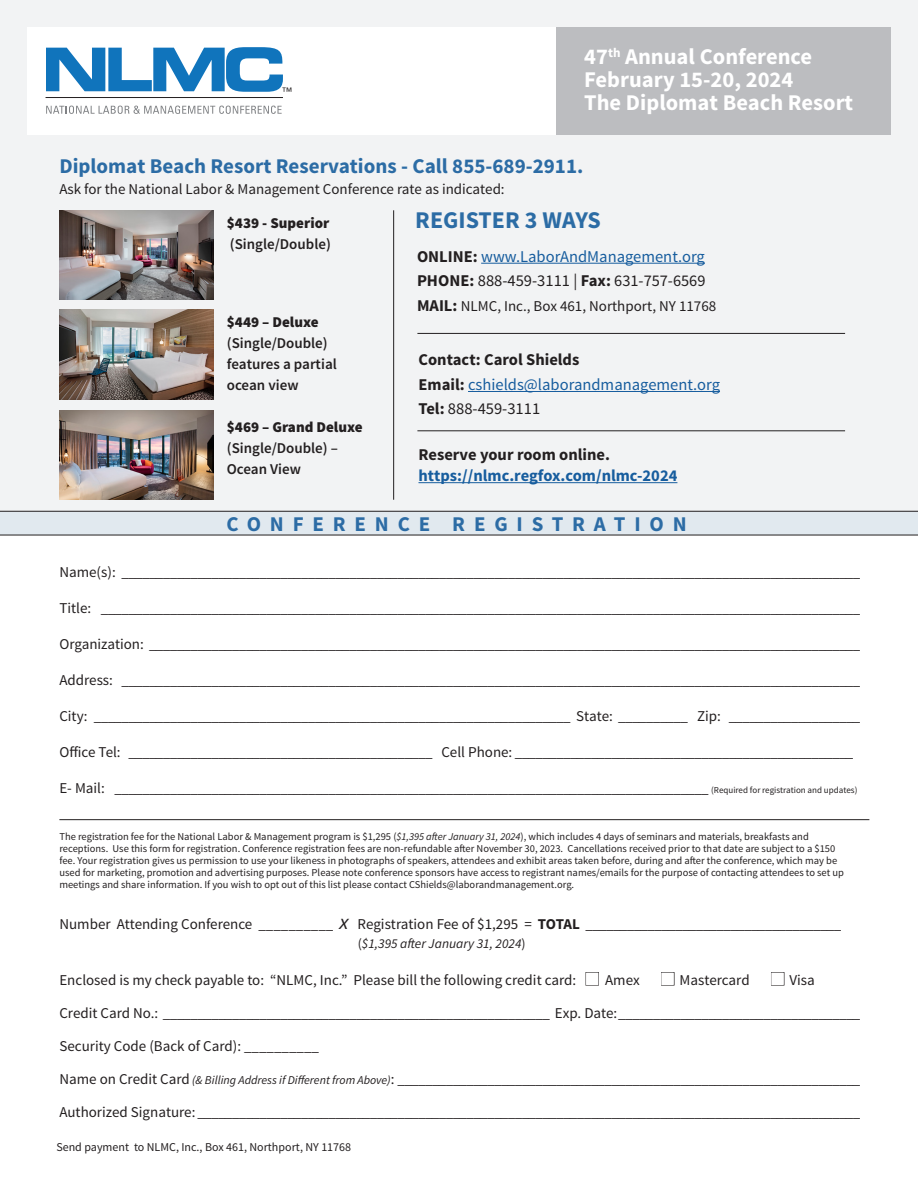
<style>
.page{position:relative;width:918px;height:1188px;background:#fff}
.page>*{position:absolute;margin:0;border:0;box-sizing:border-box;transform-origin:0 0}
.t1{font:700 24px "Source Sans Pro";color:#2c6ca5}
.t2{font:700 22.5px/22.8px "Source Sans Pro";color:#fff}
.t3{font:700 21px "Source Sans Pro";color:#2c6ca5}
.t4{font:700 21px "Source Sans Pro";letter-spacing:.42em;color:#2c6ca5}
.t5{font:16.5px/24.6px "Source Sans Pro";color:#175d9e}
.t6{font:700 16.5px/21px "Source Sans Pro";color:#175d9e}
.t7{font:16.5px "Source Sans Pro";color:#231f20}
.t8{font:15px "Source Sans Pro";color:#231f20}
.t9{font:600 15px/21px "Source Sans Pro";color:#231f20}
.t10{font:900 15px "Source Sans Pro";color:#231f20}
.t11{font:italic 13.5px "Source Sans Pro";color:#231f20}
.t12{font:12px "Source Sans Pro";color:#231f20}
.t13{font:10.5px/12px "Source Sans Pro";color:#231f20}
.t14{font:10.5px "Helvetica Neue LT Std";color:#231f20}
.s1{font-weight:700;color:#231f20}
.s2{font-weight:700}
.s3{font-size:16.35px}
.s4{font-weight:700;font-size:16.5px}
.s5{color:#231f20}
.s6{font-size:9px}
.s7{font-style:italic}
.s8{font-style:italic;font-size:21px}
.s9{font-style:normal}
.s10{font-style:italic;font-size:12px}
</style>
<div class="page">
<div style="left:0;top:0;width:918px;height:535px;background:#f2f3f4"></div>
<div style="left:0;top:511px;width:918px;height:24px;background:#e1e9ef"></div>
<div style="left:27px;top:27px;width:864px;height:108px;background:#fff"></div>
<svg style="left:46px;top:47px;width:237px;height:45px"></svg>
<svg style="left:46px;top:106px;width:236px;height:8px"></svg>
<hr style="left:46px;top:97px;width:237px;height:1px;background:#231f20">
<div style="left:556px;top:27px;width:335px;height:108px;background:#bcbdc0"></div>
<img style="left:59px;top:210px;width:155px;height:90px">
<img style="left:59px;top:310px;width:155px;height:89px">
<img style="left:59px;top:410px;width:155px;height:90px">
<hr style="left:393px;top:210px;width:1px;height:290px;background:#231f20">
<hr style="left:0;top:511px;width:918px;height:1px;background:#231f20">
<hr style="left:0;top:535px;width:918px;height:1px;background:#231f20">
<hr style="left:59px;top:819px;width:810px;height:1px;background:#231f20">
<hr style="left:481px;top:263px;width:224px;height:1px;background:#175d9e">
<hr style="left:468px;top:391px;width:252px;height:1px;background:#175d9e">
<hr style="left:418px;top:482px;width:259px;height:1px;background:#175d9e">
<hr style="left:417px;top:333px;width:428px;height:1px;background:#231f20">
<hr style="left:417px;top:431px;width:428px;height:1px;background:#231f20">
<p class="t14" style="left:282px;top:85px;width:12px">™</p>
<p class="t2" style="left:584px;top:46px;width:229px">47<sup>th</sup> Annual Conference<br>February 15-20, 2024</p>
<p class="t2" style="left:584px;top:92px;width:270px">The Diplomat Beach Resort</p>
<p class="t3" style="left:59px;top:152px;width:525px">Diplomat Beach Resort Reservations - Call 855-689-2911.</p>
<p class="t8" style="left:59px;top:179px;width:447px">Ask for the National Labor &amp; Management Conference rate as indicated:</p>
<p class="t1" style="left:415px;top:205px;width:187px">REGISTER 3 WAYS</p>
<p class="t10" style="left:227px;top:212px;width:104px">$439 - Superior</p>
<p class="t9" style="left:230px;top:234px;width:102px">(Single/Double)</p>
<p class="t5" style="left:417px;top:244px;width:289px"><span class="s1">ONLINE:</span> www.LaborAndManagement.org</p>
<p class="t7" style="left:417px;top:270px;width:290px"><span class="s2">PHONE:</span> 888-459-3111 | <span class="s2">Fax:</span> <span class="s3">631-757-6569</span></p>
<p class="t8" style="left:417px;top:296px;width:301px"><span class="s4">MAIL:</span> NLMC, Inc., Box 461, Northport, NY 11768</p>
<p class="t5" style="left:418px;top:348px;width:303px"><span class="s1">Contact: Carol Shields<br>Email:</span> cshields@laborandmanagement.org<br><span class="s1">Tel:</span> <span class="s5">888-459-3111</span></p>
<p class="t6" style="left:418px;top:445px;width:260px"><span class="s5">Reserve your room online. </span>https://nlmc.regfox.com/nlmc-2024</p>
<p class="t10" style="left:227px;top:311px;width:93px">$449 – Deluxe</p>
<p class="t9" style="left:227px;top:333px;width:112px">(Single/Double) features a partial ocean view</p>
<p class="t10" style="left:227px;top:416px;width:137px">$469 – Grand Deluxe</p>
<p class="t9" style="left:227px;top:438px;width:113px">(Single/Double) –</p>
<p class="t9" style="left:227px;top:459px;width:76px">Ocean View</p>
<p class="t4" style="left:226px;top:510px;width:462px">CONFERENCE REGISTRATION</p>
<p class="t8" style="left:59px;top:563px;width:802px">Name(s): ___________________________________________________________________________________________________________</p>
<p class="t8" style="left:59px;top:599px;width:802px">Title: ______________________________________________________________________________________________________________</p>
<p class="t8" style="left:59px;top:635px;width:802px">Organization: _______________________________________________________________________________________________________</p>
<p class="t8" style="left:59px;top:671px;width:802px">Address: ___________________________________________________________________________________________________________</p>
<p class="t8" style="left:59px;top:707px;width:803px">City: _____________________________________________________________________ State: __________ Zip: ___________________</p>
<p class="t8" style="left:59px;top:743px;width:796px">Office Tel: ____________________________________________ Cell Phone: _________________________________________________</p>
<p class="t8" style="left:59px;top:779px;width:800px">E- Mail: ______________________________________________________________________________________ <span class="s6">(Required for registration and updates)</span></p>
<p class="t13" style="left:59px;top:831px;width:786px">The registration fee for the National Labor &amp; Management program is $1,295 (<span class="s7">$1,395 after January 31, 2024</span>), which includes 4 days of seminars and materials, breakfasts and receptions. Use this form for registration. Conference registration fees are non-refundable after November 30, 2023. Cancellations received prior to that date are subject to a $150 fee. Your registration gives us permission to use your likeness in photographs of speakers, attendees and exhibit areas taken before, during and after the conference, which may be used for marketing, promotion and advertising purposes. Please note conference sponsors have access to registrant names/emails for the purpose of contacting attendees to set up meetings and share information. If you wish to opt out of this list please contact CShields@laborandmanagement.org.</p>
<p class="t8" style="left:59px;top:915px;width:783px">Number Attending Conference __________ <span class="s8">x</span> Registration Fee of $1,295 = <span class="s2">TOTAL</span> _____________________________________</p>
<p class="t11" style="left:358px;top:936px;width:169px"><span class="s9">(</span>$1,395 after January 31, 2024<span class="s9">)</span></p>
<p class="t8" style="left:59px;top:971px;width:757px">Enclosed is my check payable to: “NLMC, Inc.” Please bill the following credit card: ■ Amex ■ Mastercard ■ Visa</p>
<p class="t8" style="left:59px;top:1004px;width:802px">Credit Card No.: ________________________________________________________ Exp. Date:___________________________________</p>
<p class="t8" style="left:59px;top:1037px;width:261px">Security Code (Back of Card): __________</p>
<p class="t8" style="left:59px;top:1070px;width:803px">Name on Credit Card <span class="s10">(&amp; Billing Address if Different from Above)</span>: ___________________________________________________________________</p>
<p class="t8" style="left:59px;top:1103px;width:802px">Authorized Signature: ________________________________________________________________________________________________</p>
<p class="t12" style="left:56px;top:1139px;width:296px">Send payment to NLMC, Inc., Box 461, Northport, NY 11768</p>
</div>
